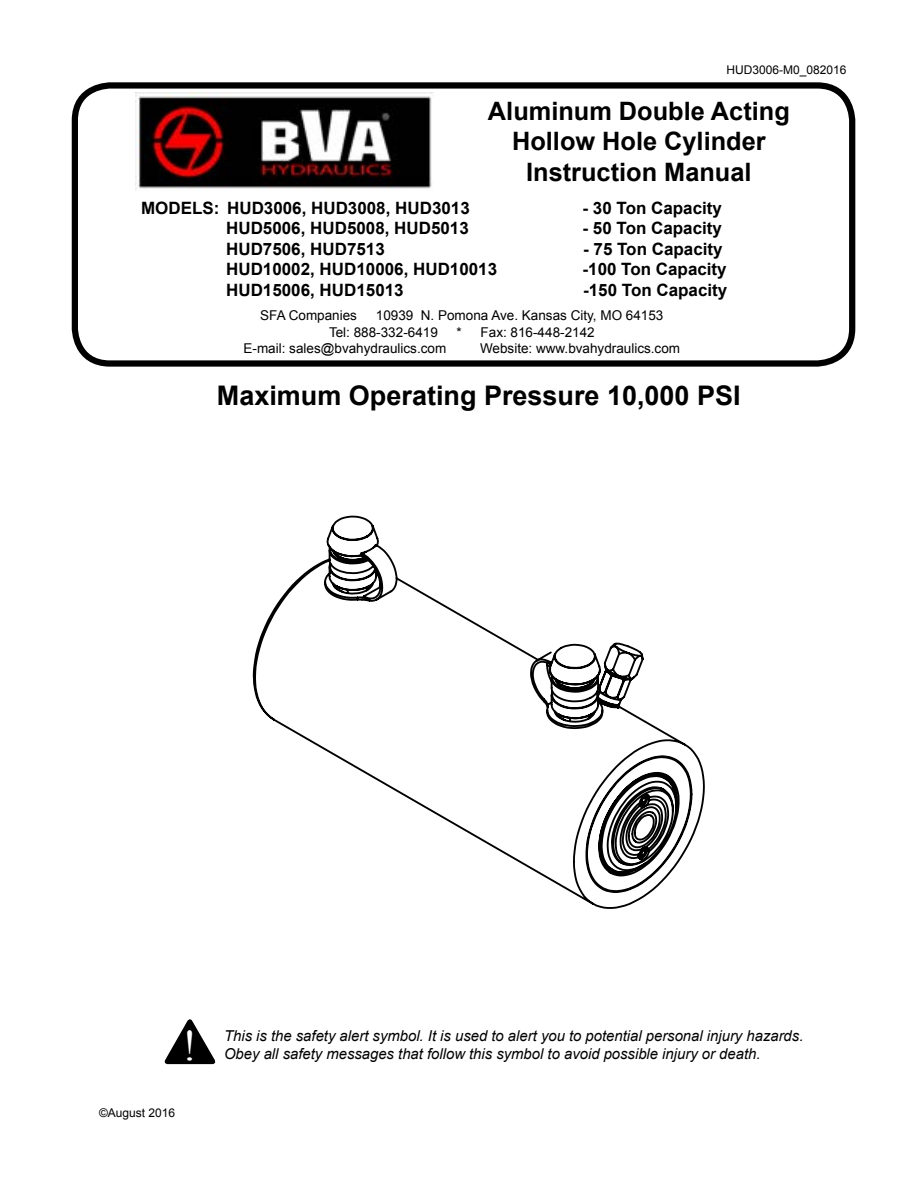
<style>
.page{position:relative;width:918px;height:1188px;background:#fff}
.page>*{position:absolute;margin:0;border:0;box-sizing:border-box;transform-origin:0 0}
.t1{font:43.5px "Times New Roman";color:#fff}
.t2{font:700 27px "Arial";color:#000}
.t3{font:700 25.35px/30.5px "Arial";color:#000;text-align:center}
.t4{font:700 16.95px "Arial";color:#000}
.t5{font:italic 15px "Arial";color:#000}
.t6{font:13.5px/16.2px "Arial";color:#000}
.t7{font:12px "Arial";color:#000}
</style>
<div class="page">
<svg style="left:165px;top:1019px;width:51px;height:46px"></svg>
<div style="left:72px;top:82px;width:783px;height:285px;border:6px solid #000;border-radius:35px"></div>
<img style="left:135px;top:92px;width:299px;height:99px">
<svg style="left:253px;top:516px;width:452px;height:393px"></svg>
<p class="t7" style="left:726px;top:62px;width:122px">HUD3006-M0_082016</p>
<h3 class="t3" style="left:488px;top:96px;width:303px">Aluminum Double Acting<br>Hollow Hole Cylinder<br>Instruction Manual</h3>
<p class="t4" style="left:141px;top:197px;width:330px">MODELS: HUD3006, HUD3008, HUD3013</p>
<p class="t4" style="left:583px;top:197px;width:141px">- 30 Ton Capacity</p>
<p class="t4" style="left:226px;top:217px;width:244px">HUD5006, HUD5008, HUD5013</p>
<p class="t4" style="left:583px;top:217px;width:141px">- 50 Ton Capacity</p>
<p class="t4" style="left:226px;top:238px;width:160px">HUD7506, HUD7513</p>
<p class="t4" style="left:583px;top:238px;width:141px">- 75 Ton Capacity</p>
<p class="t4" style="left:226px;top:258px;width:273px">HUD10002, HUD10006, HUD10013</p>
<p class="t4" style="left:583px;top:258px;width:146px">-100 Ton Capacity</p>
<p class="t4" style="left:226px;top:278px;width:179px">HUD15006, HUD15013</p>
<p class="t4" style="left:583px;top:278px;width:146px">-150 Ton Capacity</p>
<p class="t6" style="left:329px;top:308px;width:336px;text-indent:47px">10939 N. Pomona Ave. Kansas City, MO 64153<br>Tel: 888-332-6419</p>
<p class="t6" style="left:260px;top:308px;width:98px">SFA Companies</p>
<p class="t6" style="left:457px;top:324px;width:140px">* Fax: 816-448-2142</p>
<p class="t6" style="left:244px;top:340px;width:204px">E-mail: sales@bvahydraulics.com</p>
<p class="t6" style="left:480px;top:340px;width:202px">Website: www.bvahydraulics.com</p>
<h2 class="t2" style="left:217px;top:378px;width:525px">Maximum Operating Pressure 10,000 PSI</h2>
<h1 class="t1" style="left:182px;top:1016px;width:16px">!</h1>
<p class="t7" style="left:99px;top:1105px;width:78px">©August 2016</p>
<p class="t5" style="left:224px;top:1026px;width:581px">This is the safety alert symbol. It is used to alert you to potential personal injury hazards.</p>
<p class="t5" style="left:224px;top:1044px;width:538px">Obey all safety messages that follow this symbol to avoid possible injury or death.</p>
</div>
